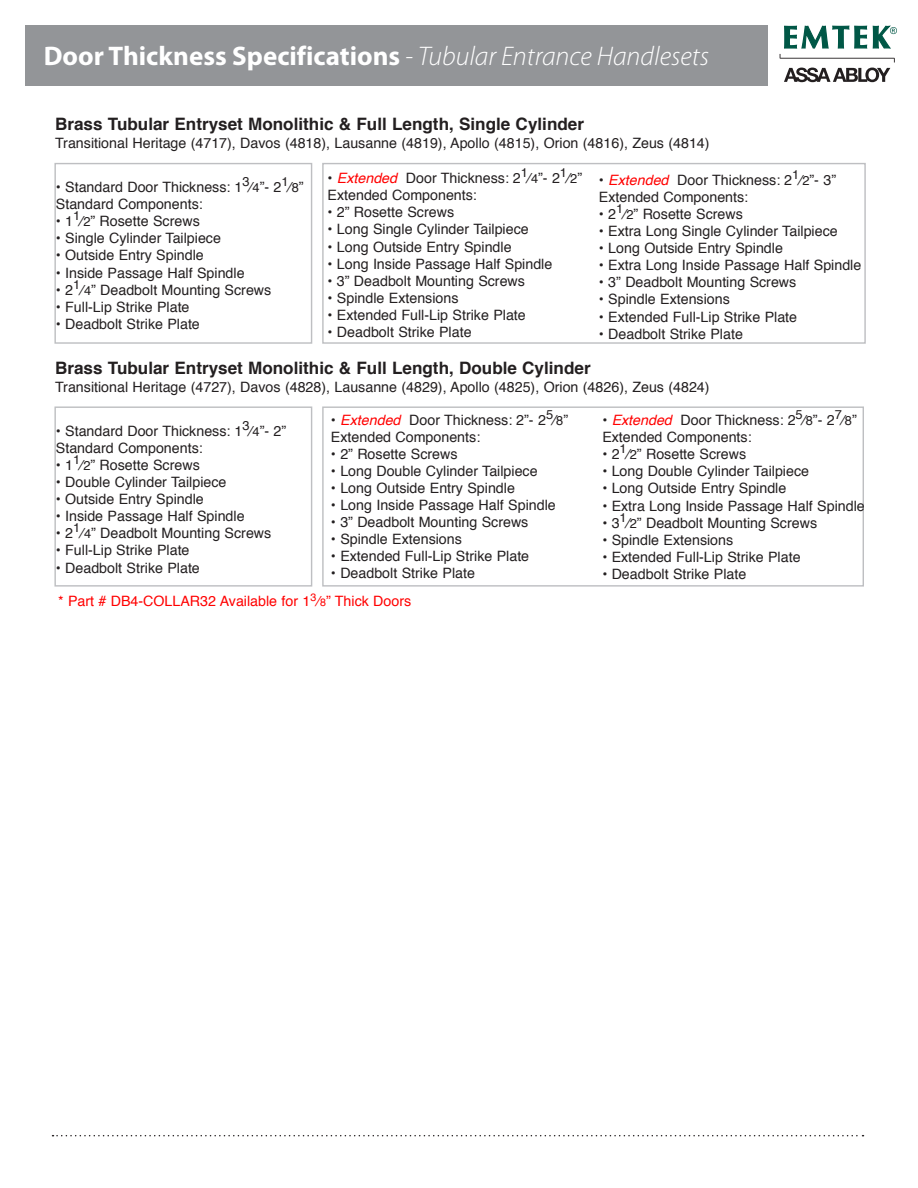
<style>
.page{position:relative;width:918px;height:1188px;background:#fff}
.page>*{position:absolute;margin:0;border:0;box-sizing:border-box;transform-origin:0 0}
.t1{font:700 27px "Myriad Pro";color:#fff}
.t2{font:700 17.1px "Helvetica";color:#231f20}
.t3{font:14.25px "Helvetica";color:#231f20}
.t4{font:14.25px "Helvetica";color:#f00}
.s1{font-weight:300;font-style:italic}
.s2{font-style:italic;color:#f00}
.s3{font-size:12.9px}
.s4{font-size:10.65px}
</style>
<div class="page">
<div style="left:25px;top:26px;width:742px;height:60px;background:#939598"></div>
<svg style="left:53px;top:1135px;width:811px;height:1px"></svg>
<svg style="left:784px;top:68px;width:106px;height:14px"></svg>
<svg style="left:780px;top:25px;width:117px;height:37px"></svg>
<div style="left:54px;top:163px;width:258px;height:181px;border:1px solid #bebfc2"></div>
<div style="left:322px;top:163px;width:544px;height:181px;border:1px solid #bebfc2"></div>
<div style="left:54px;top:406px;width:258px;height:181px;border:1px solid #bebfc2"></div>
<div style="left:322px;top:406px;width:542px;height:181px;border:1px solid #bebfc2"></div>
<p class="t1" style="left:44px;top:39px;width:667px">Door Thickness Specifications <span class="s1">- Tubular Entrance Handlesets</span></p>
<p class="t2" style="left:55px;top:110px;width:530px">Brass Tubular Entryset Monolithic &amp; Full Length, Single Cylinder</p>
<p class="t3" style="left:55px;top:132px;width:656px">Transitional Heritage (4717), Davos (4818), Lausanne (4819), Apollo (4815), Orion (4816), Zeus (4814)</p>
<p class="t3" style="left:328px;top:167px;width:256px">• <span class="s2">Extended</span> Door Thickness: 2<sup>1</sup>⁄<span class="s3">4</span>”- 2<sup>1</sup>⁄<span class="s3">2</span>”</p>
<p class="t3" style="left:328px;top:184px;width:151px">Extended Components:</p>
<p class="t3" style="left:328px;top:201px;width:128px">• 2” Rosette Screws</p>
<p class="t3" style="left:328px;top:218px;width:203px">• Long Single Cylinder Tailpiece</p>
<p class="t3" style="left:328px;top:236px;width:186px">• Long Outside Entry Spindle</p>
<p class="t3" style="left:328px;top:253px;width:226px">• Long Inside Passage Half Spindle</p>
<p class="t3" style="left:328px;top:270px;width:199px">• 3” Deadbolt Mounting Screws</p>
<p class="t3" style="left:328px;top:287px;width:132px">• Spindle Extensions</p>
<p class="t3" style="left:328px;top:304px;width:200px">• Extended Full-Lip Strike Plate</p>
<p class="t3" style="left:328px;top:321px;width:146px">• Deadbolt Strike Plate</p>
<p class="t3" style="left:599px;top:169px;width:239px">• <span class="s2">Extended</span> Door Thickness: 2<sup>1</sup>⁄<span class="s3">2</span>”- 3”</p>
<p class="t3" style="left:599px;top:186px;width:151px">Extended Components:</p>
<p class="t3" style="left:599px;top:203px;width:145px">• 2<sup>1</sup>⁄<span class="s3">2</span>” Rosette Screws</p>
<p class="t3" style="left:599px;top:220px;width:240px">• Extra Long Single Cylinder Tailpiece</p>
<p class="t3" style="left:599px;top:237px;width:186px">• Long Outside Entry Spindle</p>
<p class="t3" style="left:599px;top:254px;width:264px">• Extra Long Inside Passage Half Spindle</p>
<p class="t3" style="left:599px;top:271px;width:199px">• 3” Deadbolt Mounting Screws</p>
<p class="t3" style="left:599px;top:288px;width:132px">• Spindle Extensions</p>
<p class="t3" style="left:599px;top:306px;width:200px">• Extended Full-Lip Strike Plate</p>
<p class="t3" style="left:599px;top:323px;width:146px">• Deadbolt Strike Plate</p>
<p class="t3" style="left:56px;top:176px;width:249px">• Standard Door Thickness: 1<sup>3</sup>⁄<span class="s3">4</span>”- 2<sup>1</sup>⁄<span class="s3">8</span>”</p>
<p class="t3" style="left:56px;top:193px;width:148px">Standard Components:</p>
<p class="t3" style="left:56px;top:210px;width:145px">• 1<sup>1</sup>⁄<span class="s3">2</span>” Rosette Screws</p>
<p class="t3" style="left:56px;top:227px;width:167px">• Single Cylinder Tailpiece</p>
<p class="t3" style="left:56px;top:244px;width:149px">• Outside Entry Spindle</p>
<p class="t3" style="left:56px;top:262px;width:190px">• Inside Passage Half Spindle</p>
<p class="t3" style="left:56px;top:279px;width:217px">• 2<sup>1</sup>⁄<span class="s3">4</span>” Deadbolt Mounting Screws</p>
<p class="t3" style="left:56px;top:296px;width:135px">• Full-Lip Strike Plate</p>
<p class="t3" style="left:56px;top:313px;width:146px">• Deadbolt Strike Plate</p>
<p class="t2" style="left:55px;top:354px;width:537px">Brass Tubular Entryset Monolithic &amp; Full Length, Double Cylinder</p>
<p class="t3" style="left:55px;top:376px;width:656px">Transitional Heritage (4727), Davos (4828), Lausanne (4829), Apollo (4825), Orion (4826), Zeus (4824)</p>
<p class="t3" style="left:331px;top:409px;width:239px">• <span class="s2">Extended</span> Door Thickness: 2”- 2<sup>5</sup>⁄<span class="s3">8</span>”</p>
<p class="t3" style="left:331px;top:426px;width:151px">Extended Components:</p>
<p class="t3" style="left:331px;top:443px;width:128px">• 2” Rosette Screws</p>
<p class="t3" style="left:331px;top:460px;width:208px">• Long Double Cylinder Tailpiece</p>
<p class="t3" style="left:331px;top:477px;width:186px">• Long Outside Entry Spindle</p>
<p class="t3" style="left:331px;top:494px;width:226px">• Long Inside Passage Half Spindle</p>
<p class="t3" style="left:331px;top:511px;width:199px">• 3” Deadbolt Mounting Screws</p>
<p class="t3" style="left:331px;top:528px;width:132px">• Spindle Extensions</p>
<p class="t3" style="left:331px;top:545px;width:200px">• Extended Full-Lip Strike Plate</p>
<p class="t3" style="left:331px;top:563px;width:146px">• Deadbolt Strike Plate</p>
<p class="t3" style="left:602px;top:409px;width:256px">• <span class="s2">Extended</span> Door Thickness: 2<sup>5</sup>⁄<span class="s3">8</span>”- 2<sup>7</sup>⁄<span class="s3">8</span>”</p>
<p class="t3" style="left:602px;top:426px;width:151px">Extended Components:</p>
<p class="t3" style="left:602px;top:443px;width:145px">• 2<sup>1</sup>⁄<span class="s3">2</span>” Rosette Screws</p>
<p class="t3" style="left:602px;top:460px;width:208px">• Long Double Cylinder Tailpiece</p>
<p class="t3" style="left:602px;top:477px;width:186px">• Long Outside Entry Spindle</p>
<p class="t3" style="left:602px;top:495px;width:264px">• Extra Long Inside Passage Half Spindle</p>
<p class="t3" style="left:602px;top:512px;width:216px">• 3<sup>1</sup>⁄<span class="s3">2</span>” Deadbolt Mounting Screws</p>
<p class="t3" style="left:602px;top:529px;width:132px">• Spindle Extensions</p>
<p class="t3" style="left:602px;top:546px;width:200px">• Extended Full-Lip Strike Plate</p>
<p class="t3" style="left:602px;top:563px;width:146px">• Deadbolt Strike Plate</p>
<p class="t3" style="left:56px;top:420px;width:232px">• Standard Door Thickness: 1<sup>3</sup>⁄<span class="s3">4</span>”- 2”</p>
<p class="t3" style="left:56px;top:437px;width:148px">Standard Components:</p>
<p class="t3" style="left:56px;top:454px;width:145px">• 1<sup>1</sup>⁄<span class="s3">2</span>” Rosette Screws</p>
<p class="t3" style="left:56px;top:471px;width:172px">• Double Cylinder Tailpiece</p>
<p class="t3" style="left:56px;top:488px;width:149px">• Outside Entry Spindle</p>
<p class="t3" style="left:56px;top:505px;width:190px">• Inside Passage Half Spindle</p>
<p class="t3" style="left:56px;top:522px;width:217px">• 2<sup>1</sup>⁄<span class="s3">4</span>” Deadbolt Mounting Screws</p>
<p class="t3" style="left:56px;top:539px;width:135px">• Full-Lip Strike Plate</p>
<p class="t3" style="left:56px;top:557px;width:146px">• Deadbolt Strike Plate</p>
<p class="t4" style="left:58px;top:590px;width:355px">* Part # DB4-COLLAR32 Available for 1<sup>3</sup>⁄<span class="s4">8</span>” Thick Doors</p>
</div>
